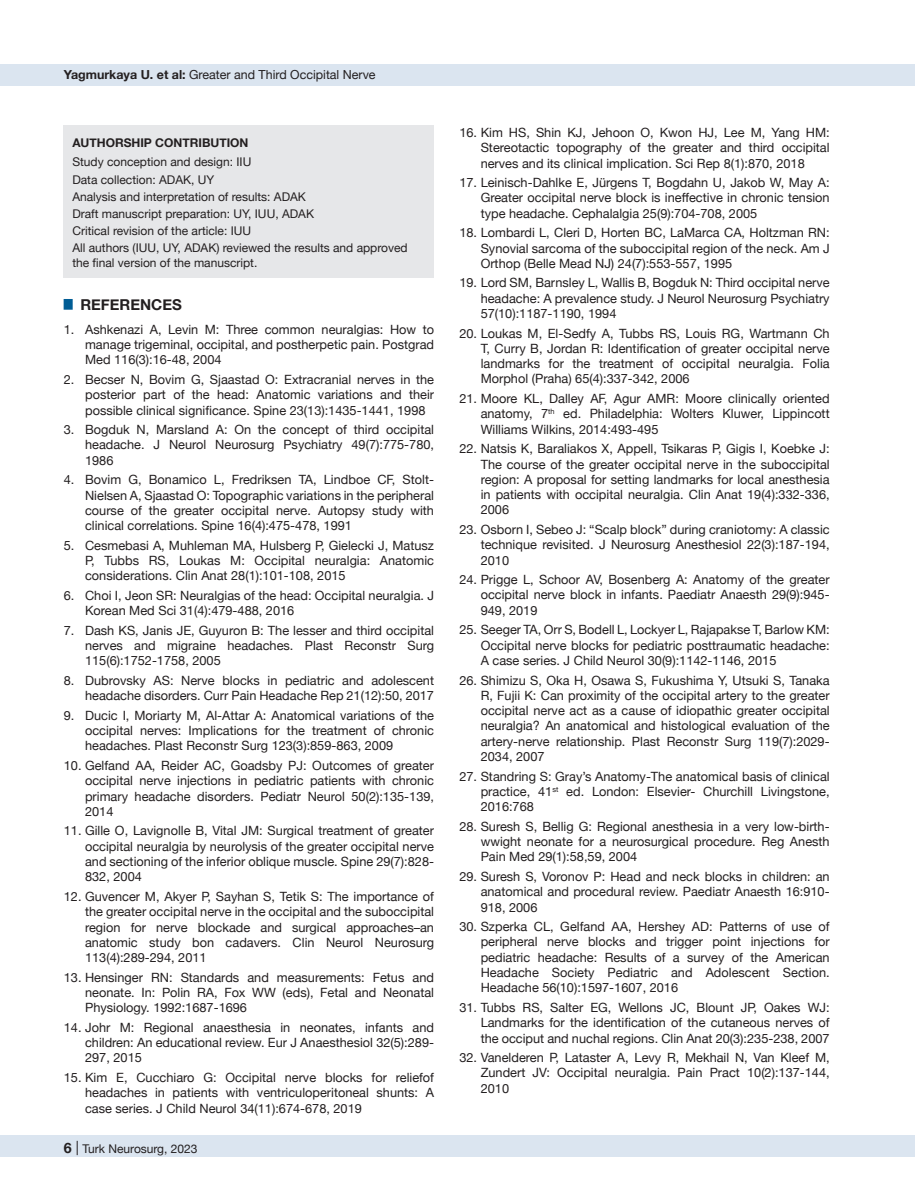
<style>
.page{position:relative;width:915px;height:1191px;background:#fff}
.page>*{position:absolute;margin:0;border:0;box-sizing:border-box;transform-origin:0 0}
.t1{font:700 15px "Helvetica Neue";color:#231f20}
.t2{font:12.75px/15.3px "Helvetica Neue";color:#231f20;text-align:justify}
.t3{font:12.45px "Helvetica Neue";color:#231f20}
.t4{font:12px/17.1px "Helvetica Neue";color:#231f20}
.t5{font:700 12px "Helvetica Neue";color:#231f20}
.s1{font-weight:700}
.s2{font-weight:700;font-size:14.25px}
.s3{font-size:14.25px}
</style>
<div class="page">
<div style="left:0;top:1135px;width:914px;height:22px;background:#dbe5f0"></div>
<div style="left:0;top:64px;width:914px;height:21px;background:#dbe5f0"></div>
<div style="left:64px;top:125px;width:370px;height:153px;background:#e6e7e9"></div>
<p class="t3" style="left:64px;top:66px;width:313px"><span class="s1">Yagmurkaya U. et al:</span> Greater and Third Occipital Nerve</p>
<p class="t5" style="left:72px;top:133px;width:177px">AUTHORSHIP CONTRIBUTION</p>
<p class="t4" style="left:72px;top:154px;width:337px">Study conception and design: IIU<br>Data collection: ADAK, UY<br>Analysis and interpretation of results: ADAK<br>Draft manuscript preparation: UY, IUU, ADAK<br>Critical revision of the article: IUU<br>All authors (IUU, UY, ADAK) reviewed the results and approved</p>
<p class="t4" style="left:72px;top:255px;width:186px">the final version of the manuscript.</p>
<p class="t1" style="left:64px;top:292px;width:119px"><sup>█</sup> REFERENCES</p>
<p class="t2" style="left:85px;top:322px;width:350px;text-indent:-21px">1. Ashkenazi A, Levin M: Three common neuralgias: How to manage trigeminal, occipital, and postherpetic pain. Postgrad Med 116(3):16-48, 2004</p>
<p class="t2" style="left:85px;top:372px;width:350px;text-indent:-21px">2. Becser N, Bovim G, Sjaastad O: Extracranial nerves in the posterior part of the head: Anatomic variations and their possible clinical significance. Spine 23(13):1435-1441, 1998</p>
<p class="t2" style="left:85px;top:423px;width:350px;text-indent:-21px">3. Bogduk N, Marsland A: On the concept of third occipital headache. J Neurol Neurosurg Psychiatry 49(7):775-780, 1986</p>
<p class="t2" style="left:85px;top:473px;width:350px;text-indent:-21px">4. Bovim G, Bonamico L, Fredriksen TA, Lindboe CF, Stolt-Nielsen A, Sjaastad O: Topographic variations in the peripheral course of the greater occipital nerve. Autopsy study with clinical correlations. Spine 16(4):475-478, 1991</p>
<p class="t2" style="left:85px;top:538px;width:350px;text-indent:-21px">5. Cesmebasi A, Muhleman MA, Hulsberg P, Gielecki J, Matusz P, Tubbs RS, Loukas M: Occipital neuralgia: Anatomic considerations. Clin Anat 28(1):101-108, 2015</p>
<p class="t2" style="left:85px;top:588px;width:350px;text-indent:-21px">6. Choi I, Jeon SR: Neuralgias of the head: Occipital neuralgia. J<br>Korean Med Sci 31(4):479-488, 2016</p>
<p class="t2" style="left:85px;top:623px;width:350px;text-indent:-21px">7. Dash KS, Janis JE, Guyuron B: The lesser and third occipital nerves and migraine headaches. Plast Reconstr Surg 115(6):1752-1758, 2005</p>
<p class="t2" style="left:64px;top:673px;width:371px;text-align:right">8. Dubrovsky AS: Nerve blocks in pediatric and adolescent headache disorders. Curr Pain Headache Rep 21(12):50, 2017</p>
<p class="t2" style="left:85px;top:708px;width:350px;text-indent:-21px">9. Ducic I, Moriarty M, Al-Attar A: Anatomical variations of the occipital nerves: Implications for the treatment of chronic headaches. Plast Reconstr Surg 123(3):859-863, 2009</p>
<p class="t2" style="left:85px;top:758px;width:350px;text-indent:-21px">10. Gelfand AA, Reider AC, Goadsby PJ: Outcomes of greater occipital nerve injections in pediatric patients with chronic primary headache disorders. Pediatr Neurol 50(2):135-139, 2014</p>
<p class="t2" style="left:85px;top:824px;width:350px;text-indent:-21px">11. Gille O, Lavignolle B, Vital JM: Surgical treatment of greater occipital neuralgia by neurolysis of the greater occipital nerve and sectioning of the inferior oblique muscle. Spine 29(7):828- 832, 2004</p>
<p class="t2" style="left:85px;top:889px;width:350px;text-indent:-21px">12. Guvencer M, Akyer P, Sayhan S, Tetik S: The importance of the greater occipital nerve in the occipital and the suboccipital region for nerve blockade and surgical approaches–an anatomic study bon cadavers. Clin Neurol Neurosurg 113(4):289-294, 2011</p>
<p class="t2" style="left:85px;top:970px;width:350px;text-indent:-21px">13. Hensinger RN: Standards and measurements: Fetus and neonate. In: Polin RA, Fox WW (eds), Fetal and Neonatal Physiology. 1992:1687-1696</p>
<p class="t2" style="left:85px;top:1020px;width:350px;text-indent:-21px">14. Johr M: Regional anaesthesia in neonates, infants and children: An educational review. Eur J Anaesthesiol 32(5):289- 297, 2015</p>
<p class="t2" style="left:85px;top:1070px;width:350px;text-indent:-21px">15. Kim E, Cucchiaro G: Occipital nerve blocks for reliefof headaches in patients with ventriculoperitoneal shunts: A case series. J Child Neurol 34(11):674-678, 2019</p>
<p class="t4" style="left:63px;top:1141px;width:136px"><span class="s2">6</span> <span class="s3">|</span> Turk Neurosurg, 2023</p>
<p class="t2" style="left:480px;top:125px;width:350px;text-indent:-21px">16. Kim HS, Shin KJ, Jehoon O, Kwon HJ, Lee M, Yang HM:<br>Stereotactic topography of the greater and third occipital nerves and its clinical implication. Sci Rep 8(1):870, 2018</p>
<p class="t2" style="left:480px;top:176px;width:350px;text-indent:-21px">17. Leinisch-Dahlke E, Jürgens T, Bogdahn U, Jakob W, May A:<br>Greater occipital nerve block is ineffective in chronic tension type headache. Cephalalgia 25(9):704-708, 2005</p>
<p class="t2" style="left:480px;top:226px;width:350px;text-indent:-21px">18. Lombardi L, Cleri D, Horten BC, LaMarca CA, Holtzman RN:<br>Synovial sarcoma of the suboccipital region of the neck. Am J Orthop (Belle Mead NJ) 24(7):553-557, 1995</p>
<p class="t2" style="left:480px;top:276px;width:350px;text-indent:-21px">19. Lord SM, Barnsley L, Wallis B, Bogduk N: Third occipital nerve headache: A prevalence study. J Neurol Neurosurg Psychiatry 57(10):1187-1190, 1994</p>
<p class="t2" style="left:480px;top:326px;width:350px;text-indent:-21px">20. Loukas M, El-Sedfy A, Tubbs RS, Louis RG, Wartmann Ch T, Curry B, Jordan R: Identification of greater occipital nerve landmarks for the treatment of occipital neuralgia. Folia Morphol (Praha) 65(4):337-342, 2006</p>
<p class="t2" style="left:480px;top:391px;width:350px;text-indent:-21px">21. Moore KL, Dalley AF, Agur AMR: Moore clinically oriented anatomy, 7<sup>th</sup> ed. Philadelphia: Wolters Kluwer, Lippincott Williams Wilkins, 2014:493-495</p>
<p class="t2" style="left:480px;top:442px;width:350px;text-indent:-21px">22. Natsis K, Baraliakos X, Appell, Tsikaras P, Gigis I, Koebke J:<br>The course of the greater occipital nerve in the suboccipital region: A proposal for setting landmarks for local anesthesia in patients with occipital neuralgia. Clin Anat 19(4):332-336, 2006</p>
<p class="t2" style="left:480px;top:522px;width:350px;text-indent:-21px">23. Osborn I, Sebeo J: “Scalp block” during craniotomy: A classic technique revisited. J Neurosurg Anesthesiol 22(3):187-194, 2010</p>
<p class="t2" style="left:480px;top:573px;width:350px;text-indent:-21px">24. Prigge L, Schoor AV, Bosenberg A: Anatomy of the greater occipital nerve block in infants. Paediatr Anaesth 29(9):945- 949, 2019</p>
<p class="t2" style="left:480px;top:623px;width:350px;text-indent:-21px">25. Seeger TA, Orr S, Bodell L, Lockyer L, Rajapakse T, Barlow KM:<br>Occipital nerve blocks for pediatric posttraumatic headache:<br>A case series. J Child Neurol 30(9):1142-1146, 2015</p>
<p class="t2" style="left:480px;top:673px;width:350px;text-indent:-21px">26. Shimizu S, Oka H, Osawa S, Fukushima Y, Utsuki S, Tanaka R, Fujii K: Can proximity of the occipital artery to the greater occipital nerve act as a cause of idiopathic greater occipital neuralgia? An anatomical and histological evaluation of the artery-nerve relationship. Plast Reconstr Surg 119(7):2029- 2034, 2007</p>
<p class="t2" style="left:480px;top:769px;width:350px;text-indent:-21px">27. Standring S: Gray’s Anatomy-The anatomical basis of clinical practice, 41<sup>st</sup> ed. London: Elsevier- Churchill Livingstone, 2016:768</p>
<p class="t2" style="left:480px;top:819px;width:350px;text-indent:-21px">28. Suresh S, Bellig G: Regional anesthesia in a very low-birth&shy;wwight neonate for a neurosurgical procedure. Reg Anesth Pain Med 29(1):58,59, 2004</p>
<p class="t2" style="left:480px;top:869px;width:350px;text-indent:-21px">29. Suresh S, Voronov P: Head and neck blocks in children: an anatomical and procedural review. Paediatr Anaesth 16:910- 918, 2006</p>
<p class="t2" style="left:480px;top:919px;width:350px;text-indent:-21px">30. Szperka CL, Gelfand AA, Hershey AD: Patterns of use of peripheral nerve blocks and trigger point injections for pediatric headache: Results of a survey of the American Headache Society Pediatric and Adolescent Section.<br>Headache 56(10):1597-1607, 2016</p>
<p class="t2" style="left:480px;top:1000px;width:350px;text-indent:-21px">31. Tubbs RS, Salter EG, Wellons JC, Blount JP, Oakes WJ:<br>Landmarks for the identification of the cutaneous nerves of the occiput and nuchal regions. Clin Anat 20(3):235-238, 2007</p>
<p class="t2" style="left:480px;top:1050px;width:350px;text-indent:-21px">32. Vanelderen P, Lataster A, Levy R, Mekhail N, Van Kleef M, Zundert JV: Occipital neuralgia. Pain Pract 10(2):137-144, 2010</p>
</div>
